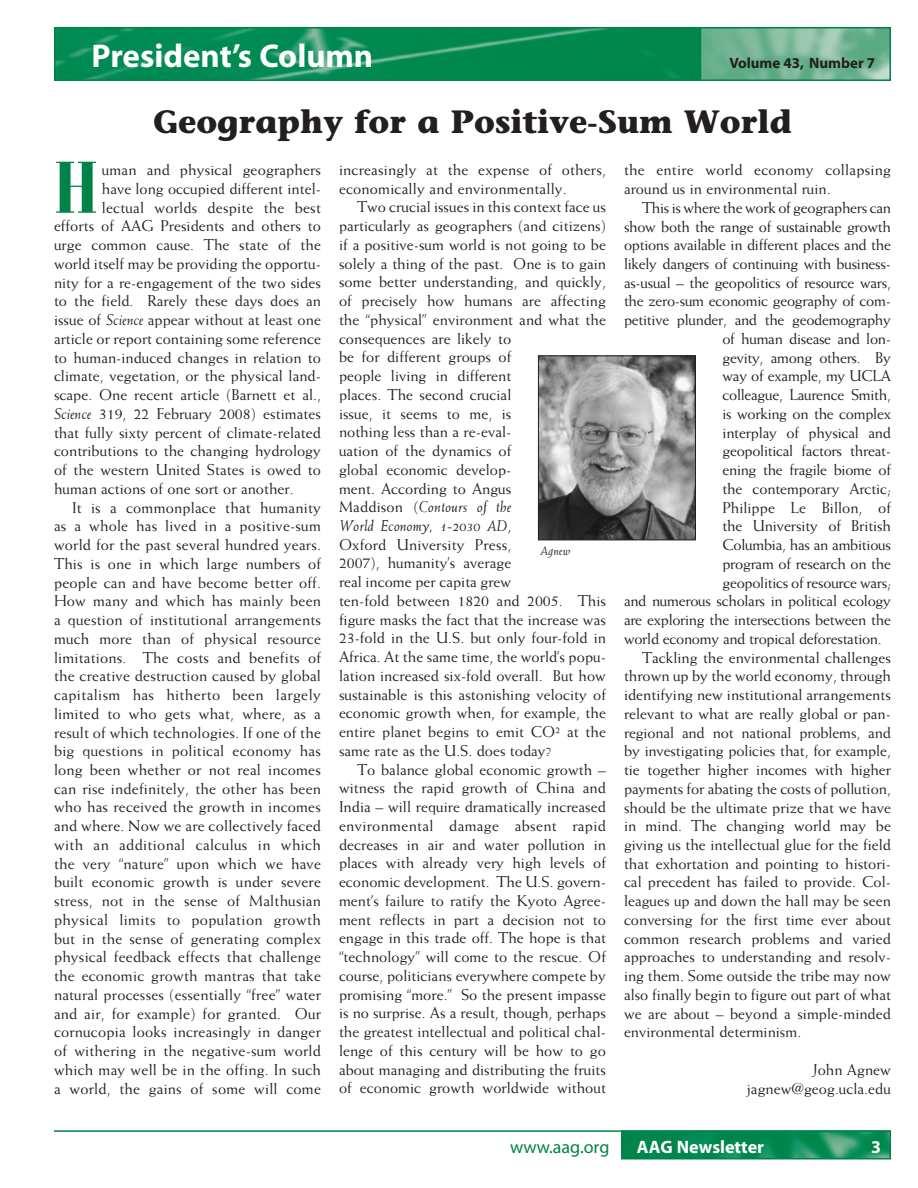
<style>
.page{position:relative;width:918px;height:1188px;background:#fff}
.page>*{position:absolute;margin:0;border:0;box-sizing:border-box;transform-origin:0 0}
.t1{font:700 condensed 72.45px "Bauer Bodoni";color:#008348}
.t2{font:700 33px "Myriad";color:#fff}
.t3{font:700 32.25px "Stone Informal";color:#231f20}
.t4{font:700 18px "Myriad";color:#fff}
.t5{font:18px "Myriad";color:#008348}
.t6{font:15.75px/18.8px "Weiss";color:#231f20;text-align:justify}
.t7{font:15.75px/18.8px "Weiss";letter-spacing:-.02em;color:#231f20;text-align:right}
.t8{font:700 15px "Myriad";color:#231f20}
.t9{font:italic 12.75px "Weiss";letter-spacing:.01em;color:#231f20}
.s1{font-style:italic}
</style>
<div class="page">
<img style="left:57px;top:30px;width:643px;height:48px">
<div style="left:54px;top:27px;width:837px;height:54px;border:2px solid #008348"></div>
<svg style="left:703px;top:30px;width:185px;height:48px;background:#74b595"></svg>
<div style="left:700px;top:27px;width:191px;height:54px;border:2px solid #008348"></div>
<img style="left:540px;top:358px;width:154px;height:180px">
<div style="left:538px;top:356px;width:158px;height:184px;border:1px solid #231f20"></div>
<img style="left:624px;top:1133px;width:264px;height:23px">
<div style="left:621px;top:1130px;width:270px;height:29px;border:2px solid #008348"></div>
<hr style="left:54px;top:1130px;width:837px;height:2px;background:#008348">
<p class="t2" style="left:91px;top:43px;width:283px">President’s Column</p>
<p class="t8" style="left:729px;top:58px;width:147px">Volume 43, Number 7</p>
<h1 class="t3" style="left:153px;top:109px;width:640px">Geography for a Positive-Sum World</h1>
<p class="t1" style="left:54px;top:160px;width:46px">H</p>
<p class="t6" style="left:102px;top:162px;width:221px">uman and physical geographers</p>
<p class="t6" style="left:102px;top:180px;width:221px">have long occupied different intel-</p>
<p class="t6" style="left:102px;top:199px;width:221px">lectual worlds despite the best</p>
<p class="t6" style="left:54px;top:218px;width:269px">efforts of AAG Presidents and others to</p>
<p class="t6" style="left:54px;top:237px;width:269px">urge common cause. The state of the</p>
<p class="t6" style="left:54px;top:255px;width:269px">world itself may be providing the opportu-</p>
<p class="t6" style="left:54px;top:274px;width:269px">nity for a re-engagement of the two sides</p>
<p class="t6" style="left:54px;top:293px;width:269px">to the field. Rarely these days does an</p>
<p class="t6" style="left:54px;top:312px;width:269px">issue of <span class="s1">Science</span> appear without at least one</p>
<p class="t6" style="left:54px;top:330px;width:269px">article or report containing some reference</p>
<p class="t6" style="left:54px;top:349px;width:269px">to human-induced changes in relation to</p>
<p class="t6" style="left:54px;top:368px;width:269px">climate, vegetation, or the physical land-</p>
<p class="t6" style="left:54px;top:387px;width:269px">scape. One recent article (Barnett et al.,</p>
<p class="t6" style="left:54px;top:405px;width:269px"><span class="s1">Science</span> 319, 22 February 2008) estimates</p>
<p class="t6" style="left:54px;top:424px;width:269px">that fully sixty percent of climate-related</p>
<p class="t6" style="left:54px;top:443px;width:269px">contributions to the changing hydrology</p>
<p class="t6" style="left:54px;top:462px;width:269px">of the western United States is owed to</p>
<p class="t6" style="left:54px;top:480px;width:241px">human actions of one sort or another.</p>
<p class="t6" style="left:54px;top:499px;width:269px;text-indent:18px">It is a commonplace that humanity as a whole has lived in a positive-sum world for the past several hundred years.<br>This is one in which large numbers of people can and have become better off.<br>How many and which has mainly been a question of institutional arrangements much more than of physical resource limitations. The costs and benefits of the creative destruction caused by global capitalism has hitherto been largely limited to who gets what, where, as a result of which technologies. If one of the big questions in political economy has long been whether or not real incomes can rise indefinitely, the other has been who has received the growth in incomes and where. Now we are collectively faced with an additional calculus in which the very “nature” upon which we have built economic growth is under severe stress, not in the sense of Malthusian physical limits to population growth but in the sense of generating complex physical feedback effects that challenge the economic growth mantras that take natural processes (essentially “free” water and air, for example) for granted. Our cornucopia looks increasingly in danger of withering in the negative-sum world which may well be in the offing. In such a world, the gains of some will come</p>
<p class="t6" style="left:339px;top:161px;width:269px">increasingly at the expense of others, economically and environmentally.</p>
<p class="t6" style="left:339px;top:199px;width:269px;text-align:left;text-indent:18px">Two crucial issues in this context face us particularly as geographers (and citizens) if a positive-sum world is not going to be solely a thing of the past. One is to gain some better understanding, and quickly, of precisely how humans are affecting the “physical” environment and what the consequences are likely to<br>be for different groups of<br>people living in different<br>places. The second crucial<br>issue, it seems to me, is<br>nothing less than a re-eval-<br>uation of the dynamics of<br>global economic develop-<br>ment. According to Angus<br>Maddison (<span class="s1">Contours of the<br>World Economy, 1-2030 AD</span>,<br>Oxford University Press,<br>2007), humanity’s average<br>real income per capita grew<br>ten-fold between 1820 and 2005. This figure masks the fact that the increase was 23-fold in the U.S. but only four-fold in Africa. At the same time, the world’s popu&shy;lation increased six-fold overall. But how sustainable is this astonishing velocity of economic growth when, for example, the entire planet begins to emit CO² at the same rate as the U.S. does today?</p>
<p class="t6" style="left:339px;top:761px;width:269px;text-indent:18px">To balance global economic growth – witness the rapid growth of China and India – will require dramatically increased environmental damage absent rapid decreases in air and water pollution in places with already very high levels of economic development. The U.S. govern&shy;ment’s failure to ratify the Kyoto Agree&shy;ment reflects in part a decision not to engage in this trade off. The hope is that “technology” will come to the rescue. Of course, politicians everywhere compete by promising “more.” So the present impasse is no surprise. As a result, though, perhaps the greatest intellectual and political chal&shy;lenge of this century will be how to go about managing and distributing the fruits of economic growth worldwide without</p>
<p class="t9" style="left:541px;top:546px;width:32px">Agnew</p>
<p class="t6" style="left:624px;top:162px;width:268px">the entire world economy collapsing around us in environmental ruin.</p>
<p class="t7" style="left:624px;top:199px;width:269px">This is where the work of geographers can show both the range of sustainable growth options available in different places and the likely dangers of continuing with business&shy;as-usual – the geopolitics of resource wars, the zero-sum economic geography of com&shy;petitive plunder, and the geodemography of human disease and lon-<br>gevity, among others. By<br>way of example, my UCLA<br>colleague, Laurence Smith,<br>is working on the complex<br>interplay of physical and<br>geopolitical factors threat-<br>ening the fragile biome of<br>the contemporary Arctic;<br>Philippe Le Billon, of<br>the University of British<br>Columbia, has an ambitious<br>program of research on the<br>geopolitics of resource wars;</p>
<p class="t6" style="left:624px;top:593px;width:269px">and numerous scholars in political ecology are exploring the intersections between the world economy and tropical deforestation.</p>
<p class="t6" style="left:624px;top:649px;width:269px;text-indent:18px">Tackling the environmental challenges thrown up by the world economy, through identifying new institutional arrangements relevant to what are really global or pan&shy;regional and not national problems, and by investigating policies that, for example, tie together higher incomes with higher payments for abating the costs of pollution, should be the ultimate prize that we have in mind. The changing world may be giving us the intellectual glue for the field that exhortation and pointing to histori&shy;cal precedent has failed to provide. Col&shy;leagues up and down the hall may be seen conversing for the first time ever about common research problems and varied approaches to understanding and resolv&shy;ing them. Some outside the tribe may now also finally begin to figure out part of what we are about – beyond a simple-minded environmental determinism.</p>
<p class="t6" style="left:747px;top:1061px;width:146px;text-align:right">John Agnew jagnew@geog.ucla.edu</p>
<p class="t5" style="left:510px;top:1140px;width:101px">www.aag.org</p>
<p class="t4" style="left:637px;top:1140px;width:129px">AAG Newsletter</p>
<p class="t4" style="left:871px;top:1140px;width:11px">3</p>
</div>
